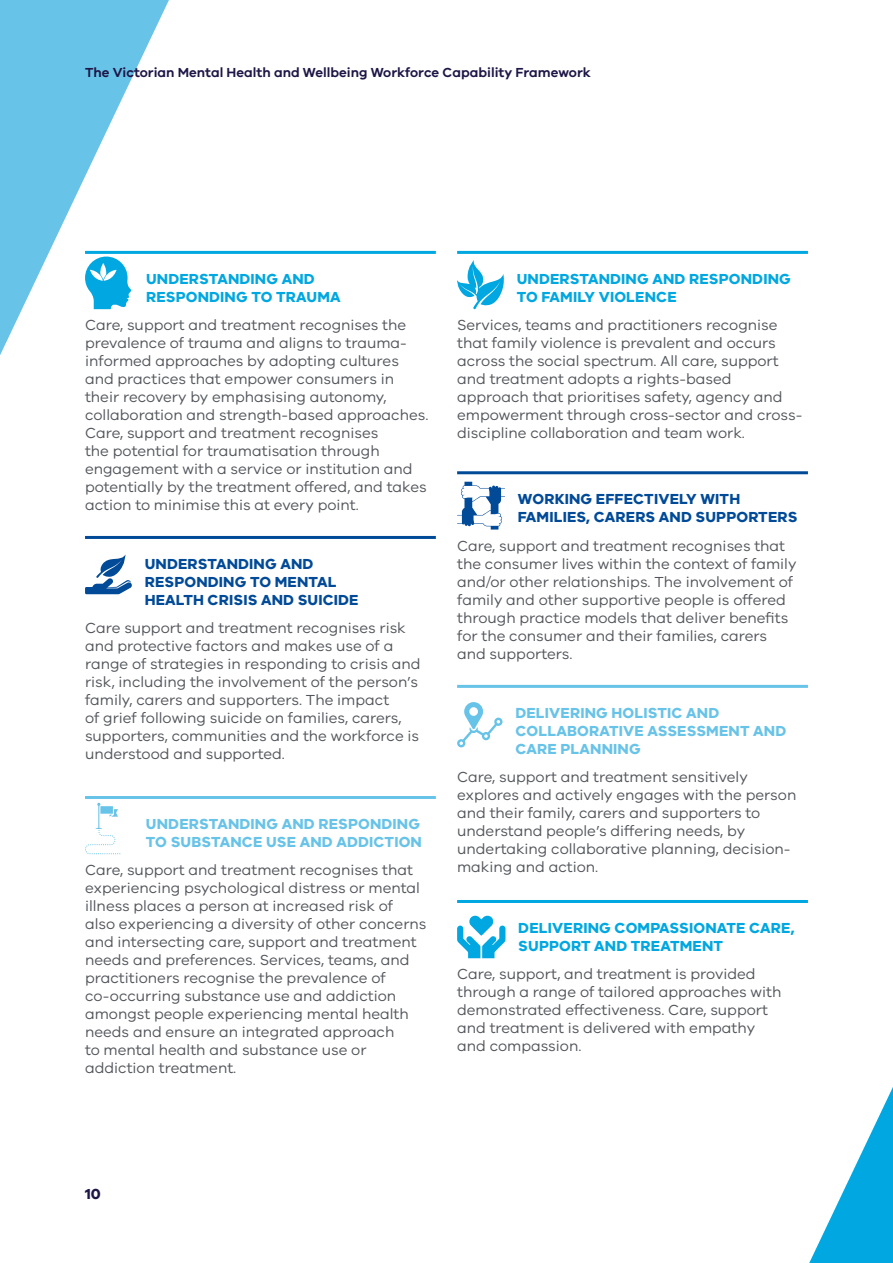
<style>
.page{position:relative;width:893px;height:1263px;background:#fff}
.page>*{position:absolute;margin:0;border:0;box-sizing:border-box;transform-origin:0 0}
.t1{font:15px/18px "VIC";color:#52555b}
.t2{font:700 15px/18px "VIC";letter-spacing:.01em;color:#00a7e1}
.t3{font:700 15px/18px "VIC";letter-spacing:.01em;color:#68c3e8}
.t4{font:700 15px/18px "VIC";letter-spacing:.01em;color:#004a98}
.t5{font:700 15px "VIC";color:#1e1646}
.t6{font:600 13.5px "VIC";color:#1e1646}
</style>
<div class="page">
<svg style="left:809px;top:1087px;width:84px;height:176px"></svg>
<hr style="left:85px;top:251px;width:351px;height:3px;background:#00a7e1">
<hr style="left:85px;top:536px;width:351px;height:3px;background:#004a98">
<hr style="left:85px;top:796px;width:351px;height:3px;background:#68c3e8">
<svg style="left:85px;top:554px;width:47px;height:40px"></svg>
<svg style="left:85px;top:803px;width:35px;height:51px"></svg>
<hr style="left:457px;top:251px;width:351px;height:3px;background:#00a7e1">
<hr style="left:457px;top:471px;width:351px;height:3px;background:#004a98">
<hr style="left:457px;top:685px;width:351px;height:3px;background:#68c3e8">
<hr style="left:457px;top:900px;width:351px;height:3px;background:#00a7e1">
<svg style="left:457px;top:260px;width:47px;height:49px"></svg>
<svg style="left:457px;top:482px;width:48px;height:47px"></svg>
<svg style="left:457px;top:702px;width:45px;height:45px"></svg>
<svg style="left:457px;top:915px;width:48px;height:43px"></svg>
<svg style="left:0;top:0;width:337px;height:355px"></svg>
<p class="t6" style="left:85px;top:65px;width:507px">The Victorian Mental Health and Wellbeing Workforce Capability Framework</p>
<p class="t2" style="left:146px;top:269px;width:196px">UNDERSTANDING AND<br>RESPONDING TO TRAUMA</p>
<p class="t1" style="left:85px;top:316px;width:345px">Care, support and treatment recognises the prevalence of trauma and aligns to trauma&shy;informed approaches by adopting cultures and practices that empower consumers in their recovery by emphasising autonomy, collaboration and strength-based approaches.<br>Care, support and treatment recognises<br>the potential for traumatisation through engagement with a service or institution and potentially by the treatment offered, and takes action to minimise this at every point.</p>
<p class="t4" style="left:145px;top:554px;width:215px">UNDERSTANDING AND<br>RESPONDING TO MENTAL<br>HEALTH CRISIS AND SUICIDE</p>
<p class="t1" style="left:85px;top:619px;width:337px">Care support and treatment recognises risk and protective factors and makes use of a range of strategies in responding to crisis and risk, including the involvement of the person’s family, carers and supporters. The impact<br>of grief following suicide on families, carers, supporters, communities and the workforce is understood and supported.</p>
<p class="t3" style="left:146px;top:814px;width:278px">UNDERSTANDING AND RESPONDING<br>TO SUBSTANCE USE AND ADDICTION</p>
<p class="t1" style="left:85px;top:861px;width:343px">Care, support and treatment recognises that experiencing psychological distress or mental illness places a person at increased risk of also experiencing a diversity of other concerns and intersecting care, support and treatment needs and preferences. Services, teams, and practitioners recognise the prevalence of co-occurring substance use and addiction amongst people experiencing mental health needs and ensure an integrated approach<br>to mental health and substance use or addiction treatment.</p>
<p class="t2" style="left:517px;top:269px;width:276px">UNDERSTANDING AND RESPONDING<br>TO FAMILY VIOLENCE</p>
<p class="t1" style="left:457px;top:316px;width:347px">Services, teams and practitioners recognise that family violence is prevalent and occurs across the social spectrum. All care, support and treatment adopts a rights-based approach that prioritises safety, agency and empowerment through cross-sector and cross&shy;discipline collaboration and team work.</p>
<p class="t4" style="left:518px;top:489px;width:281px">WORKING EFFECTIVELY WITH<br>FAMILIES, CARERS AND SUPPORTERS</p>
<p class="t1" style="left:457px;top:536px;width:341px">Care, support and treatment recognises that the consumer lives within the context of family and/or other relationships. The involvement of family and other supportive people is offered through practice models that deliver benefits for the consumer and their families, carers and supporters.</p>
<p class="t3" style="left:515px;top:703px;width:272px">DELIVERING HOLISTIC AND<br>COLLABORATIVE ASSESSMENT AND<br>CARE PLANNING</p>
<p class="t1" style="left:457px;top:768px;width:341px">Care, support and treatment sensitively explores and actively engages with the person and their family, carers and supporters to understand people’s differing needs, by undertaking collaborative planning, decision&shy;making and action.</p>
<p class="t2" style="left:518px;top:918px;width:278px">DELIVERING COMPASSIONATE CARE,<br>SUPPORT AND TREATMENT</p>
<p class="t1" style="left:457px;top:965px;width:326px">Care, support, and treatment is provided through a range of tailored approaches with demonstrated effectiveness. Care, support and treatment is delivered with empathy and compassion.</p>
<p class="t5" style="left:85px;top:1185px;width:17px">10</p>
</div>
